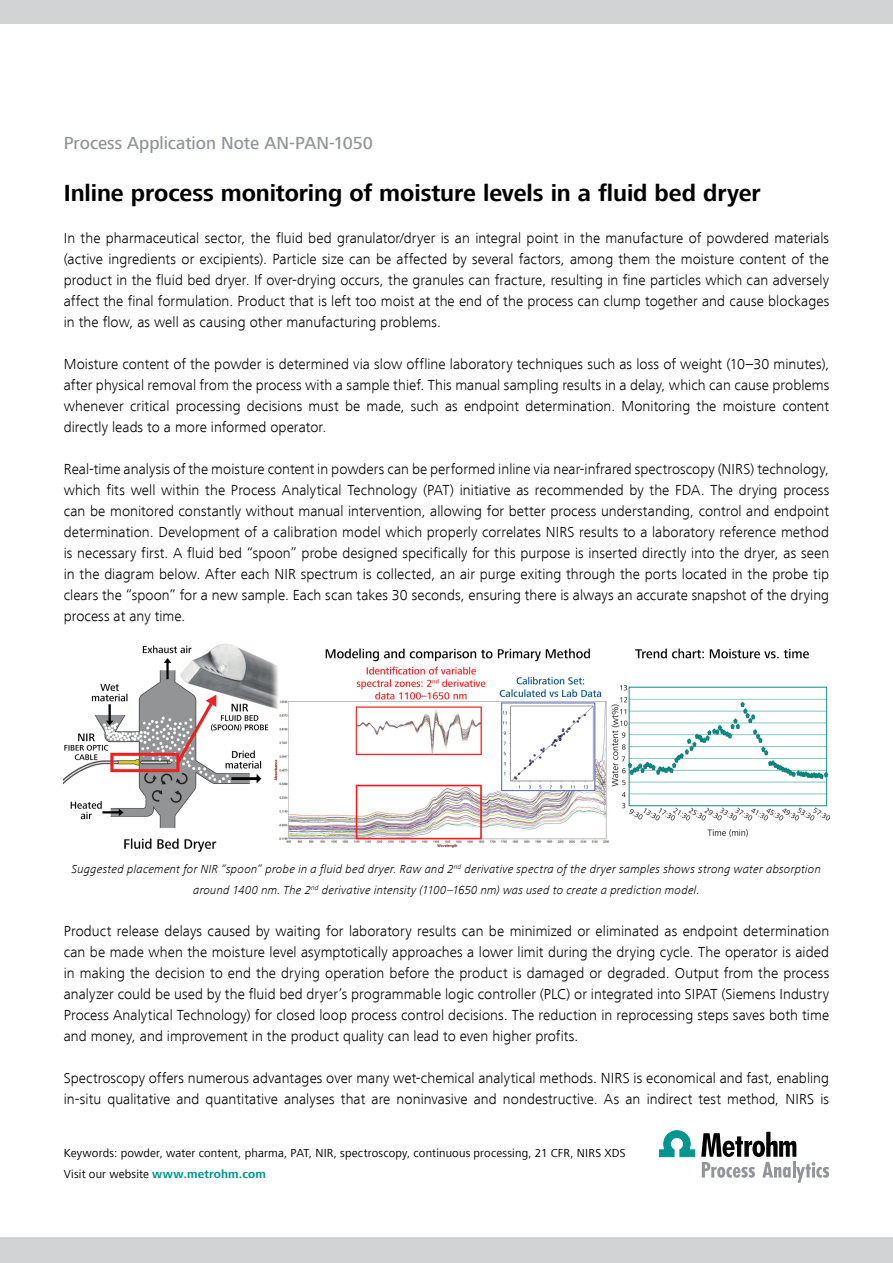
<style>
.page{position:relative;width:893px;height:1263px;background:#fff}
.page>*{position:absolute;margin:0;border:0;box-sizing:border-box;transform-origin:0 0}
.t1{font:700 24px "Frutiger Next LT";letter-spacing:-.005em;color:#000}
.t2{font:500 18px "Frutiger Next LT";letter-spacing:-.005em;color:#939598}
.t3{font:300 15px/21px "Frutiger Next LT";letter-spacing:.005em;color:#000;text-align:justify}
.t4{font:italic 300 12px/21px "Frutiger Next LT";letter-spacing:.015em;color:#000;text-align:center}
.t5{font:12px/21px "Frutiger Next LT";letter-spacing:.015em;color:#000}
.s1{font-weight:700;color:#009690}
</style>
<div class="page">
<img style="left:63px;top:643px;width:767px;height:209px">
<div style="left:0;top:1237px;width:893px;height:26px;background:#d1d3d4"></div>
<div style="left:0;top:0;width:893px;height:24px;background:#d1d3d4"></div>
<svg style="left:659px;top:1131px;width:36px;height:26px"></svg>
<svg style="left:701px;top:1132px;width:128px;height:51px"></svg>
<p class="t2" style="left:64px;top:133px;width:311px">Process Application Note AN-PAN-1050</p>
<h1 class="t1" style="left:64px;top:180px;width:699px">Inline process monitoring of moisture levels in a fluid bed dryer</h1>
<p class="t3" style="left:64px;top:228px;width:767px">In the pharmaceutical sector, the fluid bed granulator/dryer is an integral point in the manufacture of powdered materials (active ingredients or excipients). Particle size can be affected by several factors, among them the moisture content of the product in the fluid bed dryer. If over-drying occurs, the granules can fracture, resulting in fine particles which can adversely affect the final formulation. Product that is left too moist at the end of the process can clump together and cause blockages in the flow, as well as causing other manufacturing problems.</p>
<p class="t3" style="left:64px;top:354px;width:767px">Moisture content of the powder is determined via slow offline laboratory techniques such as loss of weight (10–30 minutes), after physical removal from the process with a sample thief. This manual sampling results in a delay, which can cause problems whenever critical processing decisions must be made, such as endpoint determination. Monitoring the moisture content directly leads to a more informed operator.</p>
<p class="t3" style="left:64px;top:459px;width:767px">Real-time analysis of the moisture content in powders can be performed inline via near-infrared spectroscopy (NIRS) technology, which fits well within the Process Analytical Technology (PAT) initiative as recommended by the FDA. The drying process can be monitored constantly without manual intervention, allowing for better process understanding, control and endpoint determination. Development of a calibration model which properly correlates NIRS results to a laboratory reference method is necessary first. A fluid bed “spoon” probe designed specifically for this purpose is inserted directly into the dryer, as seen in the diagram below. After each NIR spectrum is collected, an air purge exiting through the ports located in the probe tip clears the “spoon” for a new sample. Each scan takes 30 seconds, ensuring there is always an accurate snapshot of the drying process at any time.</p>
<p class="t4" style="left:72px;top:859px;width:751px">Suggested placement for NIR “spoon” probe in a fluid bed dryer. Raw and 2<sup>nd</sup> derivative spectra of the dryer samples shows strong water absorption around 1400 nm. The 2<sup>nd</sup> derivative intensity (1100–1650 nm) was used to create a prediction model.</p>
<p class="t3" style="left:64px;top:921px;width:767px">Product release delays caused by waiting for laboratory results can be minimized or eliminated as endpoint determination can be made when the moisture level asymptotically approaches a lower limit during the drying cycle. The operator is aided in making the decision to end the drying operation before the product is damaged or degraded. Output from the process analyzer could be used by the fluid bed dryer’s programmable logic controller (PLC) or integrated into SIPAT (Siemens Industry Process Analytical Technology) for closed loop process control decisions. The reduction in reprocessing steps saves both time and money, and improvement in the product quality can lead to even higher profits.</p>
<p class="t3" style="left:64px;top:1068px;width:767px">Spectroscopy offers numerous advantages over many wet-chemical analytical methods. NIRS is economical and fast, enabling in-situ qualitative and quantitative analyses that are noninvasive and nondestructive. As an indirect test method, NIRS is</p>
<p class="t5" style="left:64px;top:1142px;width:563px">Keywords: powder, water content, pharma, PAT, NIR, spectroscopy, continuous processing, 21 CFR, NIRS XDS<br>Visit our website <span class="s1">www.metrohm.com</span></p>
</div>
